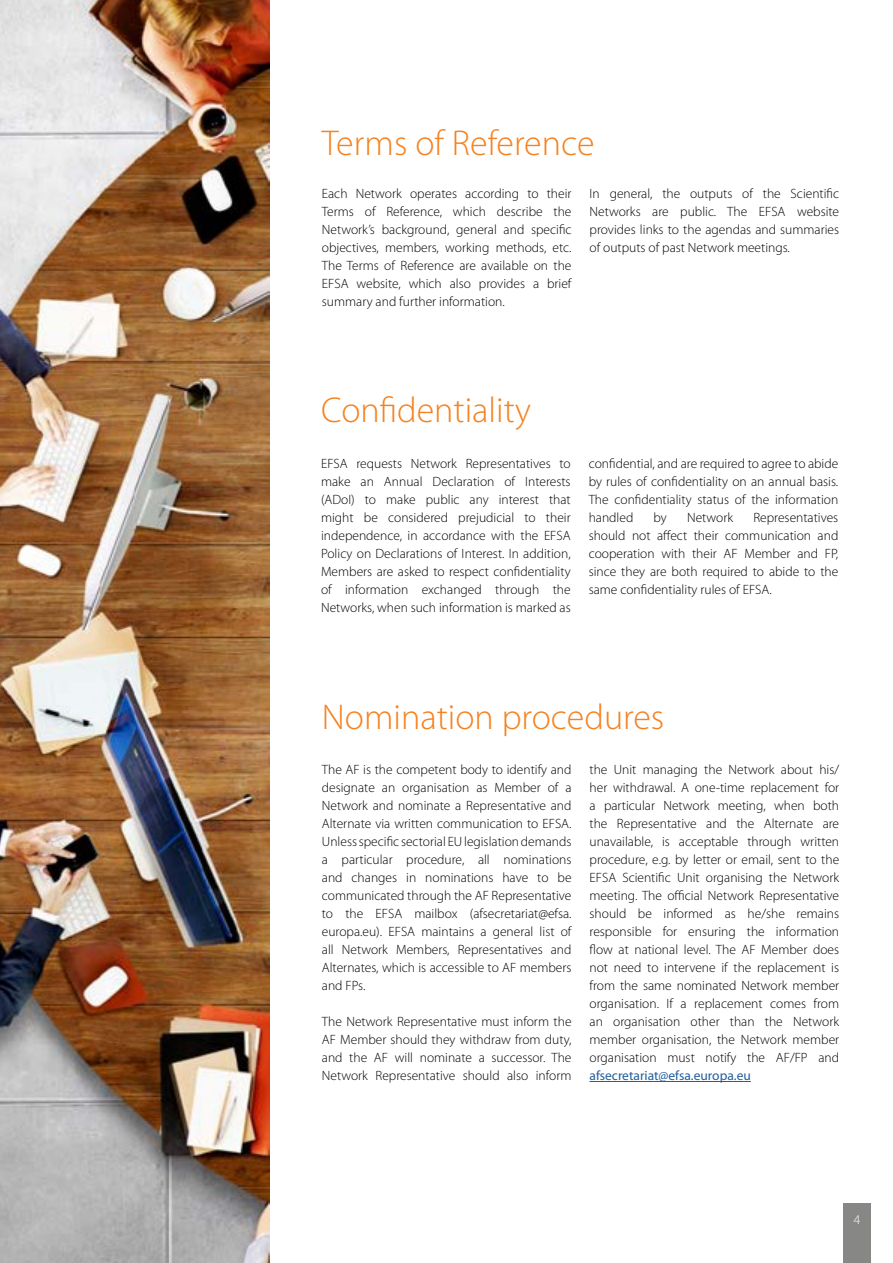
<style>
.page{position:relative;width:893px;height:1263px;background:#fff}
.page>*{position:absolute;margin:0;border:0;box-sizing:border-box;transform-origin:0 0}
.t1{font:300 36px "Myriad Pro";color:#f58220}
.t2{font:300 13.5px/18px "Myriad Pro";color:#000;text-align:justify}
.t3{font:13.5px "Myriad Pro";color:#215e9e}
.t4{font:300 13.5px "Myriad Pro";color:#fff}
</style>
<div class="page">
<div style="left:843px;top:1203px;width:28px;height:60px;background:#878785"></div>
<hr style="left:589px;top:1081px;width:162px;height:1px;background:#215e9e">
<img style="left:0;top:0;width:269px;height:1263px">
<h1 class="t1" style="left:322px;top:121px;width:274px">Terms of Reference</h1>
<p class="t2" style="left:322px;top:184px;width:251px">Each Network operates according to their Terms of Reference, which describe the Network’s background, general and specific objectives, members, working methods, etc.<br>The Terms of Reference are available on the EFSA website, which also provides a brief summary and further information.</p>
<p class="t2" style="left:589px;top:184px;width:251px">In general, the outputs of the Scientific Networks are public. The EFSA website provides links to the agendas and summaries of outputs of past Network meetings.</p>
<h1 class="t1" style="left:321px;top:389px;width:212px">Confidentiality</h1>
<p class="t2" style="left:321px;top:454px;width:251px">EFSA requests Network Representatives to make an Annual Declaration of Interests (ADoI) to make public any interest that might be considered prejudicial to their independence, in accordance with the EFSA Policy on Declarations of Interest. In addition, Members are asked to respect confidentiality of information exchanged through the Networks, when such information is marked as</p>
<p class="t2" style="left:589px;top:454px;width:251px">confidential, and are required to agree to abide by rules of confidentiality on an annual basis.<br>The confidentiality status of the information handled</p>
<p class="t2" style="left:654px;top:508px;width:15px">by</p>
<p class="t2" style="left:687px;top:508px;width:48px">Network</p>
<p class="t2" style="left:589px;top:508px;width:251px;text-indent:165px">Representatives should not affect their communication and cooperation with their AF Member and FP, since they are both required to abide to the same confidentiality rules of EFSA.</p>
<h1 class="t1" style="left:322px;top:695px;width:344px">Nomination procedures</h1>
<p class="t2" style="left:322px;top:760px;width:251px">The AF is the competent body to identify and designate an organisation as Member of a Network and nominate a Representative and Alternate via written communication to EFSA.<br>Unless specific sectorial EU legislation demands a particular procedure, all nominations and changes in nominations have to be communicated through the AF Representative to the EFSA mailbox (afsecretariat@efsa. europa.eu). EFSA maintains a general list of all Network Members, Representatives and Alternates, which is accessible to AF members and FPs.</p>
<p class="t2" style="left:322px;top:1012px;width:251px">The Network Representative must inform the AF Member should they withdraw from duty, and the AF will nominate a successor. The Network Representative should also inform</p>
<p class="t2" style="left:589px;top:760px;width:251px">the Unit managing the Network about his/ her withdrawal. A one-time replacement for a particular Network meeting, when both the Representative and the Alternate are unavailable, is acceptable through written procedure, e.g. by letter or email, sent to the EFSA Scientific Unit organising the Network meeting. The official Network Representative should be informed as he/she remains responsible for ensuring the information flow at national level. The AF Member does not need to intervene if the replacement is from the same nominated Network member organisation. If a replacement comes from an organisation other than the Network member organisation, the Network member organisation must notify the AF/FP and</p>
<p class="t3" style="left:589px;top:1067px;width:163px">afsecretariat@efsa.europa.eu</p>
<p class="t4" style="left:854px;top:1211px;width:8px">4</p>
</div>
